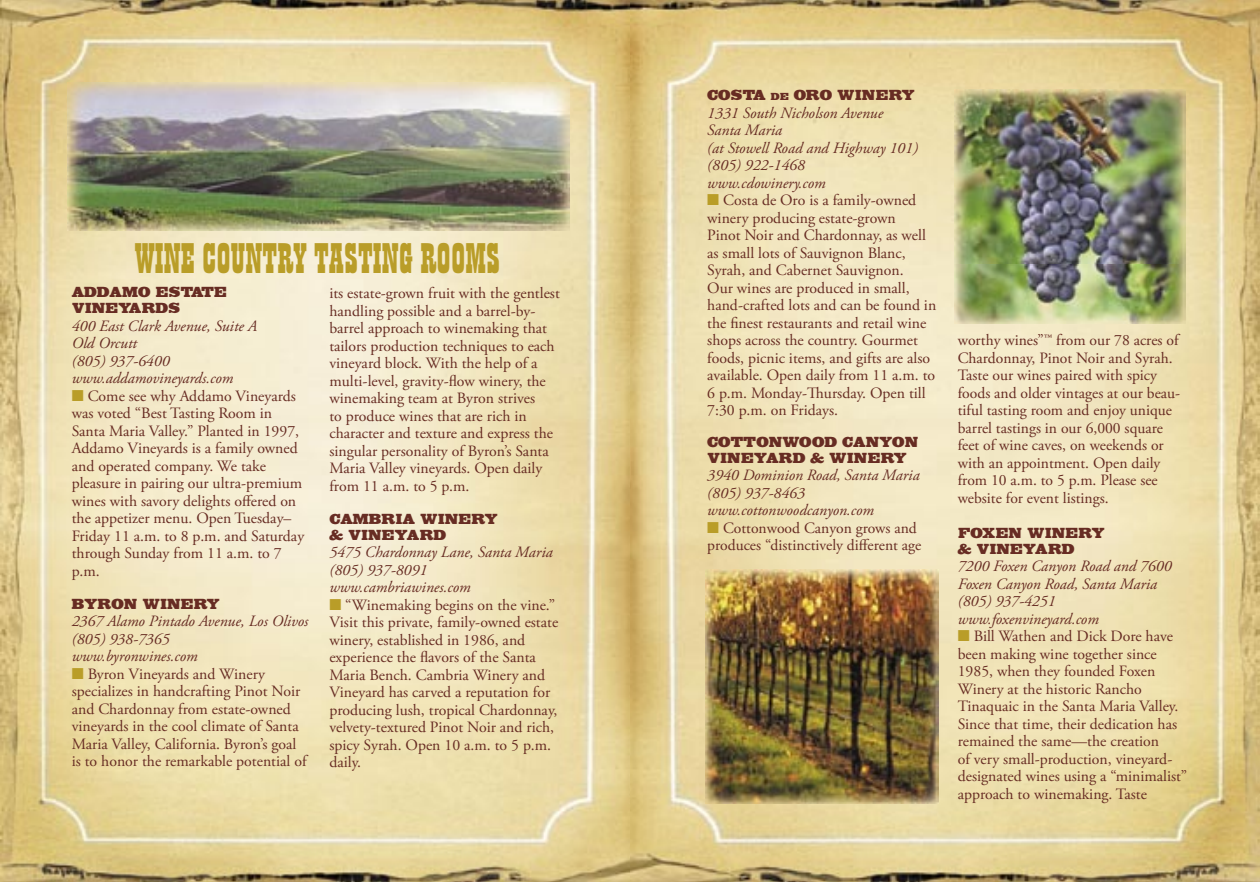
<style>
.page{position:relative;width:1260px;height:882px;background:#fff}
.page>*{position:absolute;margin:0;border:0;box-sizing:border-box;transform-origin:0 0}
.t1{font:42px "Playbill BT";color:#b99d28}
.t2{font:15.75px/17.5px "Adobe Garamond Pro";color:#672c23}
.t3{font:italic 15.75px/17.5px "Adobe Garamond Pro";color:#672c23}
.t4{font:14px/15.8px "Bodega Display S Si";color:#672c23;scale:.88 1}
.s1{color:#b99d28}
.s2{font-size:9.8px}
</style>
<div class="page">
<img style="left:0;top:0;width:1260px;height:882px">
<img style="left:68px;top:82px;width:502px;height:149px">
<img style="left:955px;top:90px;width:230px;height:233px">
<img style="left:706px;top:569px;width:232px;height:235px">
<h1 class="t1" style="left:135px;top:233px;width:367px">WINE COUNTRY TASTING ROOMS</h1>
<p class="t4" style="left:72px;top:286px;width:178px">ADDAMO ESTATE<br>VINEYARDS</p>
<p class="t3" style="left:72px;top:317px;width:187px">400 East Clark Avenue, Suite A<br>Old Orcutt<br>(805) 937-6400 www.addamovineyards.com</p>
<p class="t2" style="left:72px;top:387px;width:234px"><span class="s1">■</span> Come see why Addamo Vineyards was voted “Best Tasting Room in<br>Santa Maria Valley.” Planted in 1997,<br>Addamo Vineyards is a family owned and operated company. We take pleasure in pairing our ultra-premium wines with savory delights offered on the appetizer menu. Open Tuesday–<br>Friday 11 a.m. to 8 p.m. and Saturday through Sunday from 11 a.m. to 7 p.m.</p>
<p class="t4" style="left:72px;top:597px;width:170px">BYRON WINERY</p>
<p class="t3" style="left:72px;top:613px;width:238px">2367 Alamo Pintado Avenue, Los Olivos (805) 938-7365<br>www.byronwines.com</p>
<p class="t2" style="left:72px;top:666px;width:236px"><span class="s1">■</span> Byron Vineyards and Winery specializes in handcrafting Pinot Noir and Chardonnay from estate-owned vineyards in the cool climate of Santa Maria Valley, California. Byron’s goal is to honor the remarkable potential of</p>
<p class="t2" style="left:329px;top:285px;width:232px">its estate-grown fruit with the gentlest handling possible and a barrel-by&shy;barrel approach to winemaking that tailors production techniques to each vineyard block. With the help of a multi-level, gravity-flow winery, the winemaking team at Byron strives<br>to produce wines that are rich in character and texture and express the singular personality of Byron’s Santa Maria Valley vineyards. Open daily from 11 a.m. to 5 p.m.</p>
<p class="t4" style="left:329px;top:512px;width:193px">CAMBRIA WINERY &amp; VINEYARD</p>
<p class="t3" style="left:329px;top:544px;width:225px">5475 Chardonnay Lane, Santa Maria (805) 937-8091 www.cambriawines.com</p>
<p class="t2" style="left:329px;top:596px;width:230px"><span class="s1">■</span> “Winemaking begins on the vine.” Visit this private, family-owned estate winery, established in 1986, and experience the flavors of the Santa Maria Bench. Cambria Winery and Vineyard has carved a reputation for producing lush, tropical Chardonnay, velvety-textured Pinot Noir and rich, spicy Syrah. Open 10 a.m. to 5 p.m. daily.</p>
<p class="t4" style="left:707px;top:89px;width:237px">COSTA <span class="s2">DE</span> ORO WINERY</p>
<p class="t3" style="left:707px;top:105px;width:212px">1331 South Nicholson Avenue<br>Santa Maria<br>(at Stowell Road and Highway 101) (805) 922-1468 www.cdowinery.com</p>
<p class="t2" style="left:707px;top:192px;width:231px"><span class="s1">■</span> Costa de Oro is a family-owned winery producing estate-grown<br>Pinot Noir and Chardonnay, as well as small lots of Sauvignon Blanc, Syrah, and Cabernet Sauvignon.<br>Our wines are produced in small, hand-crafted lots and can be found in the finest restaurants and retail wine shops across the country. Gourmet foods, picnic items, and gifts are also available. Open daily from 11 a.m. to 6 p.m. Monday-Thursday. Open till 7:30 p.m. on Fridays.</p>
<p class="t4" style="left:707px;top:435px;width:241px">COTTONWOOD CANYON<br>VINEYARD &amp; WINERY</p>
<p class="t3" style="left:707px;top:467px;width:214px">3940 Dominion Road, Santa Maria (805) 937-8463 www.cottonwoodcanyon.com</p>
<p class="t2" style="left:707px;top:520px;width:216px"><span class="s1">■</span> Cottonwood Canyon grows and produces “distinctively different age</p>
<p class="t2" style="left:958px;top:332px;width:224px">worthy wines”™ from our 78 acres of Chardonnay, Pinot Noir and Syrah.<br>Taste our wines paired with spicy foods and older vintages at our beau&shy;tiful tasting room and enjoy unique barrel tastings in our 6,000 square feet of wine caves, on weekends or with an appointment. Open daily from 10 a.m. to 5 p.m. Please see website for event listings.</p>
<p class="t4" style="left:958px;top:526px;width:168px">FOXEN WINERY &amp; VINEYARD</p>
<p class="t3" style="left:958px;top:558px;width:215px">7200 Foxen Canyon Road and 7600<br>Foxen Canyon Road, Santa Maria (805) 937-4251 www.foxenvineyard.com</p>
<p class="t2" style="left:958px;top:628px;width:231px"><span class="s1">■</span> Bill Wathen and Dick Dore have been making wine together since 1985, when they founded Foxen Winery at the historic Rancho Tinaquaic in the Santa Maria Valley.<br>Since that time, their dedication has remained the same—the creation<br>of very small-production, vineyard&shy;designated wines using a “minimalist” approach to winemaking. Taste</p>
</div>
